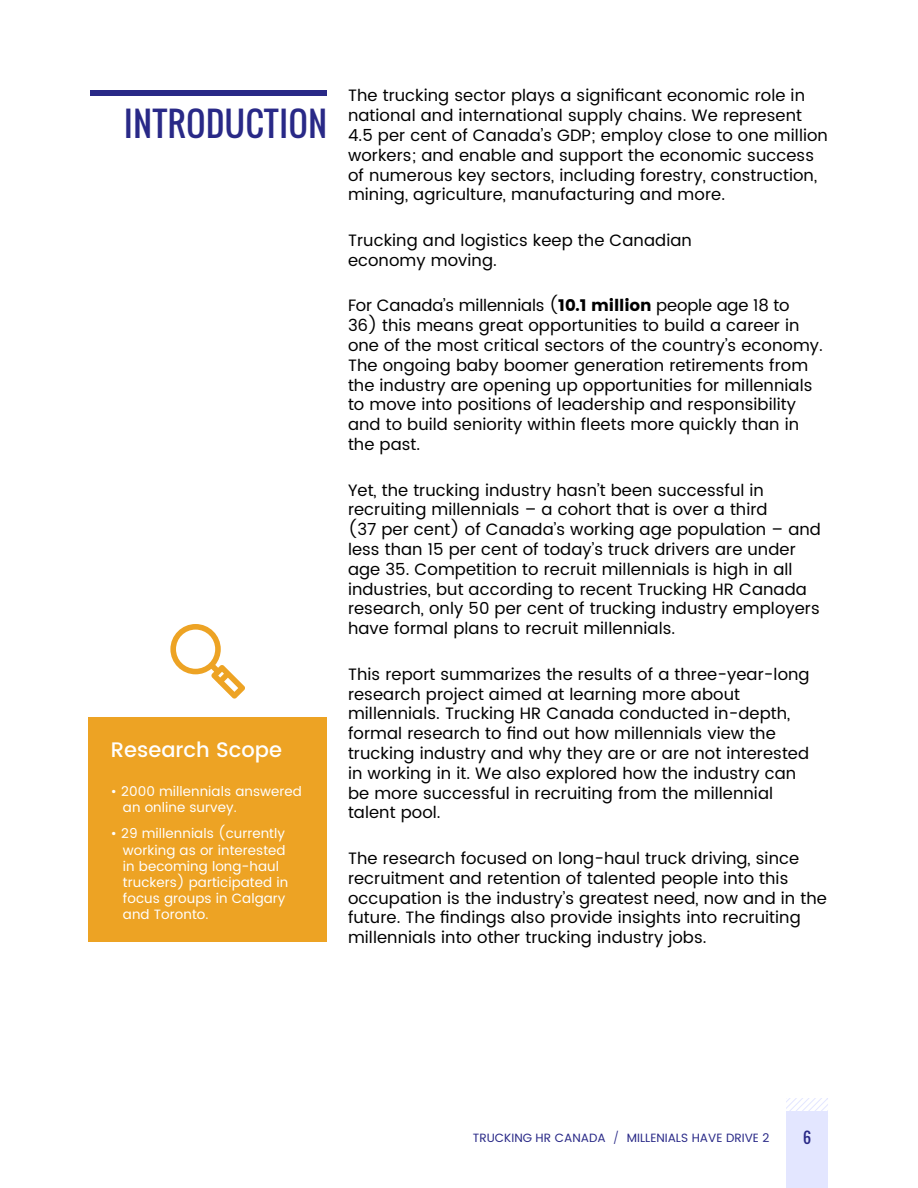
<style>
.page{position:relative;width:918px;height:1188px;background:#fff}
.page>*{position:absolute;margin:0;border:0;box-sizing:border-box;transform-origin:0 0}
.t1{font:33px "Oswald";letter-spacing:.02em;color:#292987}
.t2{font:500 21px "Poppins";color:#fff}
.Body{font:16.5px/19.8px "Poppins";letter-spacing:.005em;color:#000}
.t3{font:15px "Oswald";color:#292987}
.Bullet_points_in_box{font:13.5px/16.2px "Poppins";letter-spacing:.005em;color:#fff}
.t4{font:12px "Poppins";color:#292987}
.s1{font-weight:700}
.s2{font-weight:300}
</style>
<div class="page">
<svg style="left:786px;top:1098px;width:42px;height:13px"></svg>
<div style="left:786px;top:1111px;width:42px;height:77px;background:#e3e6ff"></div>
<div style="left:88px;top:717px;width:239px;height:225px;background:#eda324"></div>
<svg style="left:170px;top:624px;width:75px;height:75px"></svg>
<div style="left:90px;top:90px;width:237px;height:6px;background:#292987"></div>
<h1 class="t1" style="left:124px;top:99px;width:204px">INTRODUCTION</h1>
<p class="t2" style="left:111px;top:734px;width:173px">Research Scope</p>
<p class="Bullet_points_in_box" style="left:123px;top:783px;width:180px;text-indent:-12px">• 2000 millennials answered an online survey.</p>
<p class="Bullet_points_in_box" style="left:123px;top:826px;width:167px;text-indent:-12px">• 29 millennials (currently working as or interested in becoming long-haul truckers) participated in focus groups in Calgary and Toronto.</p>
<p class="Body" style="left:348px;top:86px;width:482px">The trucking sector plays a significant economic role in national and international supply chains. We represent 4.5 per cent of Canada’s GDP; employ close to one million workers; and enable and support the economic success of numerous key sectors, including forestry, construction, mining, agriculture, manufacturing and more.</p>
<p class="Body" style="left:348px;top:231px;width:345px">Trucking and logistics keep the Canadian economy moving.</p>
<p class="Body" style="left:348px;top:296px;width:443px">For Canada’s millennials (<span class="s1">10.1 million</span> people age 18 to</p>
<p class="Body" style="left:348px;top:316px;width:476px">36) this means great opportunities to build a career in one of the most critical sectors of the country’s economy.<br>The ongoing baby boomer generation retirements from the industry are opening up opportunities for millennials to move into positions of leadership and responsibility and to build seniority within fleets more quickly than in the past.</p>
<p class="Body" style="left:348px;top:480px;width:474px">Yet, the trucking industry hasn’t been successful in recruiting millennials – a cohort that is over a third<br>(37 per cent) of Canada’s working age population – and less than 15 per cent of today’s truck drivers are under age 35. Competition to recruit millennials is high in all industries, but according to recent Trucking HR Canada research, only 50 per cent of trucking industry employers have formal plans to recruit millennials.</p>
<p class="Body" style="left:348px;top:665px;width:463px">This report summarizes the results of a three‑year‑ long research project aimed at learning more about millennials. Trucking HR Canada conducted in‑depth, formal research to find out how millennials view the trucking industry and why they are or are not interested in working in it. We also explored how the industry can be more successful in recruiting from the millennial talent pool.</p>
<p class="Body" style="left:348px;top:849px;width:480px">The research focused on long-haul truck driving, since recruitment and retention of talented people into this occupation is the industry’s greatest need, now and in the future. The findings also provide insights into recruiting millennials into other trucking industry jobs.</p>
<p class="t4" style="left:473px;top:1129px;width:298px">TRUCKING HR CANADA <span class="s2">/</span> MILLENIALS HAVE DRIVE 2</p>
<p class="t3" style="left:803px;top:1127px;width:9px">6</p>
</div>
